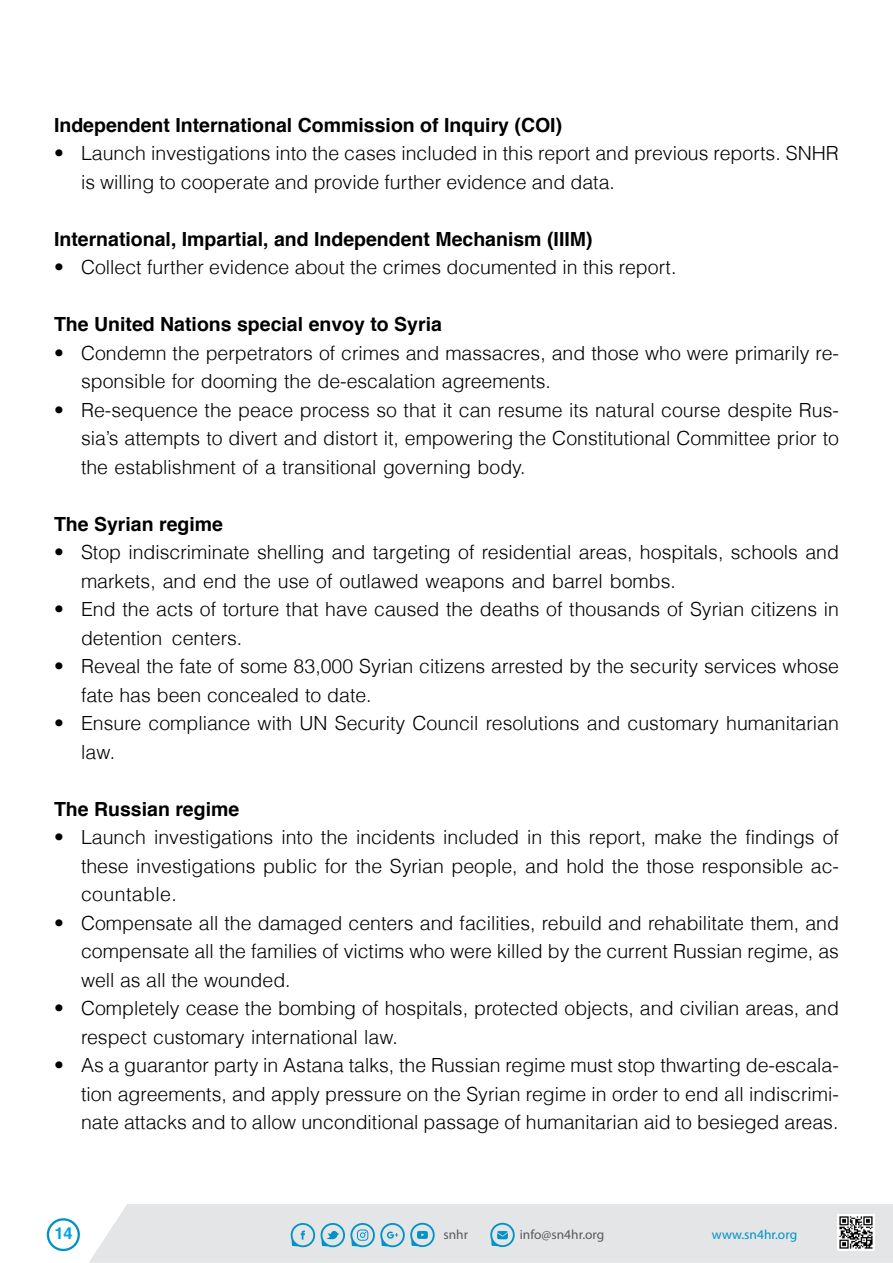
<style>
.page{position:relative;width:893px;height:1263px;background:#fff}
.page>*{position:absolute;margin:0;border:0;box-sizing:border-box;transform-origin:0 0}
.t1{font:300 19.5px/28.5px "Helvetica";color:#000}
.t2{font:700 19.5px "Helvetica";color:#000}
.t3{font:300 19.5px "Helvetica";letter-spacing:.02em;color:#000}
.t4{font:700 16.5px "Helvetica";color:#00a4e2}
.t5{font:13.35px "Myriad Pro";color:#58595b}
.t6{font:13.35px "Myriad Pro";color:#0092c8}
</style>
<div class="page">
<div style="left:89px;top:1204px;width:804px;height:59px;background:#e4e5e6"></div>
<svg style="left:291px;top:1223px;width:24px;height:24px"></svg>
<svg style="left:321px;top:1223px;width:114px;height:24px;background:#a1ccdd"></svg>
<svg style="left:490px;top:1223px;width:25px;height:24px"></svg>
<img style="left:837px;top:1214px;width:37px;height:37px">
<svg style="left:47px;top:1218px;width:33px;height:33px"></svg>
<p class="t2" style="left:54px;top:109px;width:510px">Independent International Commission of Inquiry (COI(</p>
<p class="t1" style="left:81px;top:139px;width:759px">Launch investigations into the cases included in this report and previous reports. SNHR</p>
<p class="t1" style="left:54px;top:139px;width:11px">•</p>
<p class="t1" style="left:81px;top:167px;width:535px">is willing to cooperate and provide further evidence and data.</p>
<p class="t2" style="left:54px;top:223px;width:540px">International, Impartial, and Independent Mechanism (IIIM(</p>
<p class="t1" style="left:81px;top:253px;width:597px">Collect further evidence about the crimes documented in this report.</p>
<p class="t1" style="left:54px;top:253px;width:11px">•</p>
<p class="t2" style="left:54px;top:308px;width:389px">The United Nations special envoy to Syria</p>
<p class="t1" style="left:81px;top:367px;width:471px">sponsible for dooming the de-escalation agreements.</p>
<p class="t1" style="left:81px;top:338px;width:759px">Condemn the perpetrators of crimes and massacres, and those who were primarily re-</p>
<p class="t1" style="left:54px;top:338px;width:11px">•</p>
<p class="t1" style="left:54px;top:395px;width:11px">•</p>
<p class="t1" style="left:81px;top:395px;width:759px">Re-sequence the peace process so that it can resume its natural course despite Rus-</p>
<p class="t1" style="left:81px;top:424px;width:759px">sias’ attempts to divert and distort ,i t empowering the Constitutional Committee prior to</p>
<p class="t1" style="left:81px;top:452px;width:446px">the establishment of a transitional governing body.</p>
<p class="t2" style="left:54px;top:508px;width:171px">The Syrian regime</p>
<p class="t1" style="left:81px;top:538px;width:759px">Stop indiscriminate shelling and targeting of residential areas, hospitals, schools and</p>
<p class="t1" style="left:54px;top:538px;width:11px">•</p>
<p class="t1" style="left:54px;top:595px;width:11px">•</p>
<p class="t1" style="left:54px;top:652px;width:11px">•</p>
<p class="t1" style="left:54px;top:709px;width:11px">•</p>
<p class="t1" style="left:81px;top:566px;width:759px">markets, and end the use of outlawed weapons and barrel bombs.<br>End the acts of torture that have caused the deaths of thousands of Syrian citizens in</p>
<p class="t1" style="left:81px;top:623px;width:759px">detention<br>Reveal the fate of some 83,000 Syrian citizens arrested by the security services whose</p>
<p class="t1" style="left:172px;top:623px;width:72px">centers.</p>
<p class="t1" style="left:81px;top:680px;width:759px">fate has been concealed to date.<br>Ensure compliance with UN Security Council resolutions and customary humanitarian</p>
<p class="t1" style="left:81px;top:737px;width:36px">law.</p>
<p class="t2" style="left:54px;top:793px;width:187px">The Russian regime</p>
<p class="t1" style="left:81px;top:823px;width:759px">Launch investigations into the incidents included in this report, make the findings of</p>
<p class="t1" style="left:54px;top:823px;width:11px">•</p>
<p class="t1" style="left:54px;top:908px;width:11px">•</p>
<p class="t1" style="left:54px;top:994px;width:11px">•</p>
<p class="t1" style="left:54px;top:1051px;width:11px">•</p>
<p class="t1" style="left:81px;top:851px;width:759px">these investigations public for the Syrian people, and hold the those responsible ac-</p>
<p class="t1" style="left:81px;top:908px;width:759px">Compensate all the damaged centers and facilities, rebuild and rehabilitate them, and</p>
<p class="t3" style="left:81px;top:882px;width:97px">countable.</p>
<p class="t1" style="left:81px;top:937px;width:759px">compensate all the families of victims who were killed by the current Russian regime, as well as all the wounded.<br>Completely cease the bombing of hospitals, protected objects, and civilian areas, and</p>
<p class="t1" style="left:81px;top:1022px;width:318px">respect customary international law.</p>
<p class="t1" style="left:81px;top:1051px;width:759px">As a guarantor party in Astana talks, the Russian regime must stop thwarting de-escala-</p>
<p class="t1" style="left:81px;top:1079px;width:759px">tion agreements, and apply pressure on the Syrian regime in order to end all indiscrimi-</p>
<p class="t1" style="left:81px;top:1108px;width:759px">nate attacks and to allow unconditional passage of humanitarian aid to besieged areas.</p>
<p class="t4" style="left:54px;top:1220px;width:20px">14</p>
<p class="t5" style="left:443px;top:1226px;width:26px">snhr</p>
<p class="t5" style="left:520px;top:1226px;width:86px">info@sn4hr.org</p>
<p class="t6" style="left:712px;top:1226px;width:87px">www.sn4hr.org</p>
</div>
